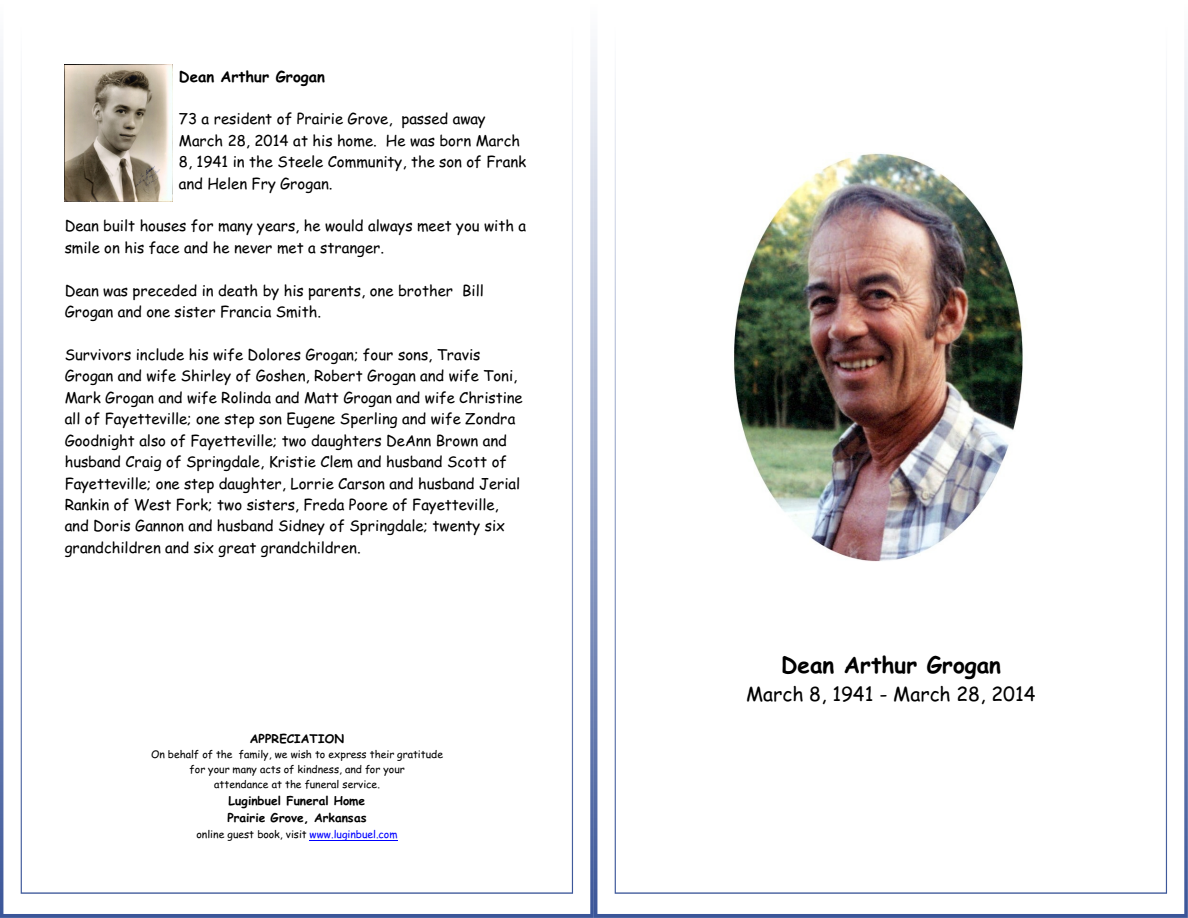
<style>
.page{position:relative;width:1188px;height:918px;background:#fff}
.page>*{position:absolute;margin:0;border:0;box-sizing:border-box;transform-origin:0 0}
.t1{font:700 22.5px "Comic Sans MS";color:#000}
.t2{font:19.5px "Comic Sans MS";color:#000}
.t3{font:15px/21.5px "Comic Sans MS";color:#000}
.t4{font:700 15px "Comic Sans MS";color:#000}
.t5{font:700 12px/17.2px "Comic Sans MS";color:#000}
.t6{font:10.5px/15px "Comic Sans MS";color:#000;text-align:center}
.s1{color:#00f}
</style>
<div class="page">
<img style="left:0;top:50px;width:1188px;height:868px">
<img style="left:21px;top:50px;width:552px;height:844px">
<img style="left:615px;top:50px;width:552px;height:844px">
<img style="left:64px;top:65px;width:108px;height:136px">
<hr style="left:310px;top:840px;width:88px;height:1px;background:#00f">
<img style="left:717px;top:152px;width:324px;height:410px">
<p class="t4" style="left:179px;top:70px;width:148px">Dean Arthur Grogan</p>
<p class="t3" style="left:179px;top:110px;width:349px">73 a resident of Prairie Grove, passed away March 28, 2014 at his home. He was born March 8, 1941 in the Steele Community, the son of Frank and Helen Fry Grogan.</p>
<p class="t3" style="left:65px;top:217px;width:463px">Dean built houses for many years, he would always meet you with a smile on his face and he never met a stranger.</p>
<p class="t3" style="left:65px;top:281px;width:421px">Dean was preceded in death by his parents, one brother Bill<br>Grogan and one sister Francia Smith.</p>
<p class="t3" style="left:65px;top:345px;width:460px">Survivors include his wife Dolores Grogan; four sons, Travis Grogan and wife Shirley of Goshen, Robert Grogan and wife Toni, Mark Grogan and wife Rolinda and Matt Grogan and wife Christine all of Fayetteville; one step son Eugene Sperling and wife Zondra Goodnight also of Fayetteville; two daughters DeAnn Brown and husband Craig of Springdale, Kristie Clem and husband Scott of Fayetteville; one step daughter, Lorrie Carson and husband Jerial Rankin of West Fork; two sisters, Freda Poore of Fayetteville, and Doris Gannon and husband Sidney of Springdale; twenty six grandchildren and six great grandchildren.</p>
<p class="t5" style="left:250px;top:731px;width:96px">APPRECIATION</p>
<p class="t6" style="left:151px;top:748px;width:294px">On behalf of the family, we wish to express their gratitude for your many acts of kindness, and for your<br>attendance at the funeral service.</p>
<p class="t5" style="left:227px;top:793px;width:141px">Luginbuel Funeral Home<br>Prairie Grove, Arkansas</p>
<p class="t6" style="left:196px;top:827px;width:203px">online guest book, visit <span class="s1">www.luginbuel.com</span></p>
<h1 class="t1" style="left:781px;top:655px;width:221px">Dean Arthur Grogan</h1>
<h2 class="t2" style="left:746px;top:686px;width:291px">March 8, 1941 - March 28, 2014</h2>
</div>
